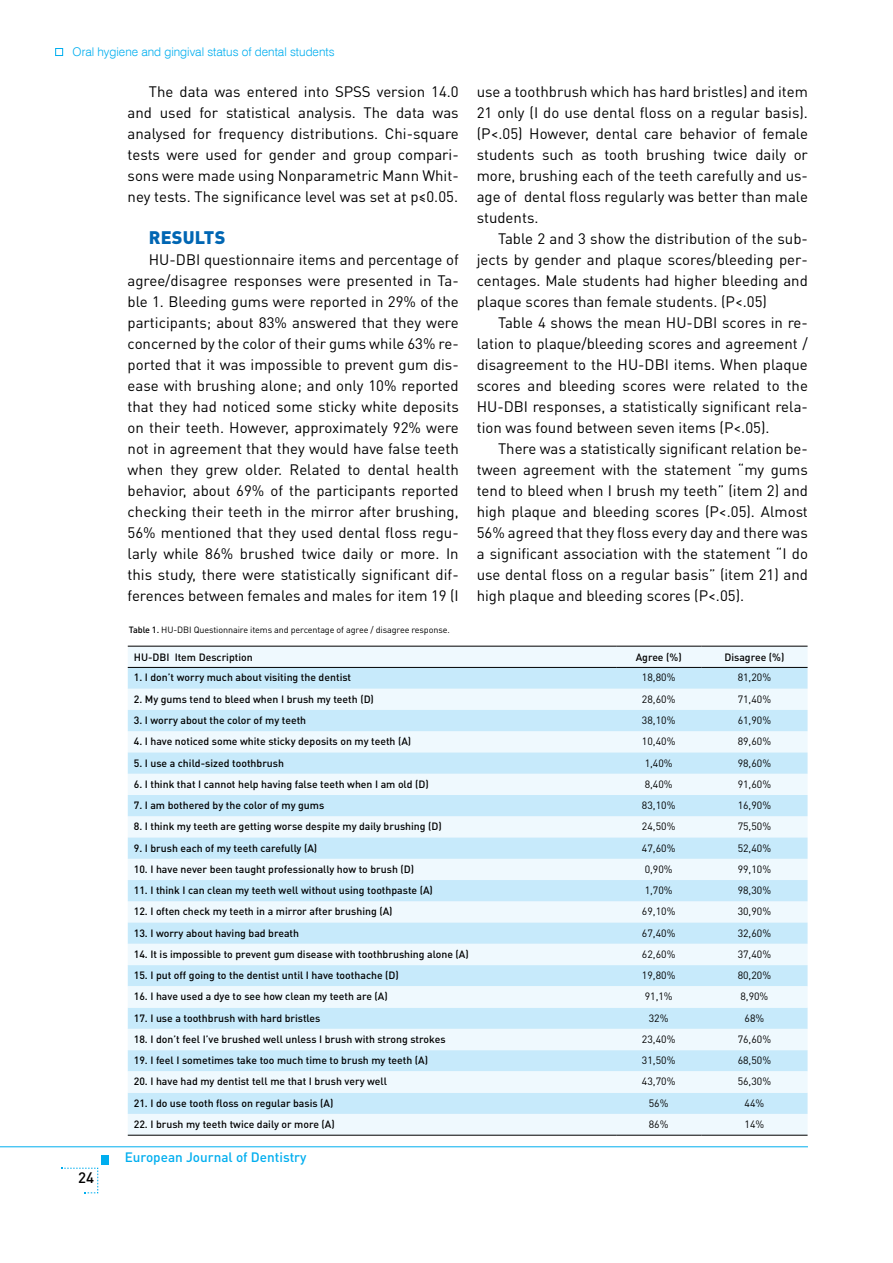
<style>
.page{position:relative;width:893px;height:1263px;background:#fff}
.page>*{position:absolute;margin:0;border:0;box-sizing:border-box;transform-origin:0 0}
.t1{font:900 18px "DIN Pro";color:#0066b3}
.t2{font:15px/21px "DIN Pro";color:#000;text-align:justify}
.t3{font:500 15px "DIN Pro";color:#000}
.t4{font:500 13.5px "DIN Pro";color:#00aeef}
.t5{font:300 12px "Swiss 721 BT";color:#00aeef}
.t6{font:500 10.5px "DIN Pro";color:#000}
.t7{font:10.5px "DIN Pro";color:#000}
.t8{font:9px "DIN Pro";letter-spacing:-.01em;color:#000}
.s1{font-weight:500}
</style>
<div class="page">
<hr style="left:0;top:1146px;width:808px;height:1px;background:#00aeef">
<div style="left:101px;top:1155px;width:7px;height:10px;background:#00aeef"></div>
<svg style="left:61px;top:1167px;width:37px;height:26px"></svg>
<div style="left:128px;top:647px;width:680px;height:275px;background:#eff9fe"></div>
<svg style="left:128px;top:668px;width:680px;height:233px;fill:#c7eafb"></svg>
<svg style="left:128px;top:922px;width:680px;height:22px;background:#c8eafb"></svg>
<svg style="left:128px;top:944px;width:680px;height:191px;fill:#eff9fe"></svg>
<hr style="left:128px;top:646px;width:488px;height:1px;background:#000">
<hr style="left:616px;top:646px;width:85px;height:1px;background:#000">
<hr style="left:701px;top:646px;width:107px;height:1px;background:#000">
<hr style="left:128px;top:667px;width:488px;height:1px;background:#000">
<hr style="left:616px;top:667px;width:85px;height:1px;background:#000">
<hr style="left:701px;top:667px;width:107px;height:1px;background:#000">
<hr style="left:128px;top:1135px;width:488px;height:1px;background:#000">
<hr style="left:616px;top:1135px;width:85px;height:1px;background:#000">
<hr style="left:701px;top:1135px;width:107px;height:1px;background:#000">
<div style="left:55px;top:48px;width:8px;height:8px;border:1px solid #00aeef"></div>
<p class="t5" style="left:73px;top:44px;width:263px">Oral hygiene and gingival status of dental students</p>
<p class="t2" style="left:128px;top:80px;width:333px;text-indent:21px">The data was entered into SPSS version 14.0 and used for statistical analysis. The data was analysed for frequency distributions. Chi-square tests were used for gender and group compari&shy;sons were made using Nonparametric Mann Whit&shy;ney tests. The significance level was set at p≤0.05.</p>
<p class="t1" style="left:149px;top:225px;width:67px">RESU LTS</p>
<p class="t2" style="left:128px;top:249px;width:333px;text-indent:21px">HU-DBI questionnaire items and percentage of agree/disagree responses were presented in Ta&shy;ble 1. Bleeding gums were reported in 29% of the participants; about 83% answered that they were concerned by the color of their gums while 63% re&shy;ported that it was impossible to prevent gum dis&shy;ease with brushing alone; and only 10% reported that they had noticed some sticky white deposits on their teeth. However, approximately 92% were not in agreement that they would have false teeth when they grew older. Related to dental health behavior, about 69% of the participants reported checking their teeth in the mirror after brushing, 56% mentioned that they used dental floss regu&shy;larly while 86% brushed twice daily or more. In this study, there were statistically significant dif&shy;ferences between females and males for item 19 (I</p>
<p class="t8" style="left:129px;top:623px;width:323px"><span class="s1">Table 1.</span> HU-DBI Questionnaire items and percentage of agree / disagree response.</p>
<p class="t2" style="left:477px;top:80px;width:333px">use a toothbrush which has hard bristles) and item 21 only (I do use dental floss on a regular basis). (P&lt;.05) However, dental care behavior of female students such as tooth brushing twice daily or more, brushing each of the teeth carefully and us&shy;age of dental floss regularly was better than male students.</p>
<p class="t2" style="left:477px;top:227px;width:333px;text-indent:21px">Table 2 and 3 show the distribution of the sub&shy;jects by gender and plaque scores/bleeding per&shy;centages. Male students had higher bleeding and plaque scores than female students. (P&lt;.05)</p>
<p class="t2" style="left:477px;top:311px;width:333px;text-indent:21px">Table 4 shows the mean HU-DBI scores in re&shy;lation to plaque/bleeding scores and agreement / disagreement to the HU-DBI items. When plaque scores and bleeding scores were related to the HU-DBI responses, a statistically significant rela&shy;tion was found between seven items (P&lt;.05).</p>
<p class="t2" style="left:477px;top:437px;width:333px;text-indent:21px">There was a statistically significant relation be&shy;tween agreement with the statement “my gums tend to bleed when I brush my teeth” (item 2) and high plaque and bleeding scores (P&lt;.05). Almost 56% agreed that they floss every day and there was a significant association with the statement “I do use dental floss on a regular basis” (item 21) and high plaque and bleeding scores (P&lt;.05).</p>
<p class="t6" style="left:134px;top:650px;width:121px">HU-DBI Item Description</p>
<p class="t6" style="left:636px;top:650px;width:47px">Agree (%)</p>
<p class="t6" style="left:724px;top:650px;width:61px">Disagree (%)</p>
<p class="t6" style="left:134px;top:670px;width:219px">1. I don’t worry much about visiting the dentist</p>
<p class="t7" style="left:642px;top:670px;width:35px">18,80%</p>
<p class="t7" style="left:738px;top:670px;width:35px">81,20%</p>
<p class="t6" style="left:134px;top:692px;width:242px">2. My gums tend to bleed when I brush my teeth (D)</p>
<p class="t7" style="left:642px;top:692px;width:35px">28,60%</p>
<p class="t7" style="left:738px;top:692px;width:35px">71,40%</p>
<p class="t6" style="left:134px;top:713px;width:174px">3. I worry about the color of my teeth</p>
<p class="t7" style="left:642px;top:713px;width:35px">38,10%</p>
<p class="t7" style="left:738px;top:713px;width:35px">61,90%</p>
<p class="t6" style="left:134px;top:734px;width:279px">4. I have noticed some white sticky deposits on my teeth (A)</p>
<p class="t7" style="left:642px;top:734px;width:35px">10,40%</p>
<p class="t7" style="left:738px;top:734px;width:35px">89,60%</p>
<p class="t6" style="left:134px;top:755px;width:152px">5. I use a child-sized toothbrush</p>
<p class="t7" style="left:645px;top:755px;width:29px">1,40%</p>
<p class="t7" style="left:738px;top:755px;width:35px">98,60%</p>
<p class="t6" style="left:134px;top:777px;width:297px">6. I think that I cannot help having false teeth when I am old (D)</p>
<p class="t7" style="left:645px;top:777px;width:29px">8,40%</p>
<p class="t7" style="left:738px;top:777px;width:35px">91,60%</p>
<p class="t6" style="left:134px;top:798px;width:192px">7. I am bothered by the color of my gums</p>
<p class="t7" style="left:642px;top:798px;width:35px">83,10%</p>
<p class="t7" style="left:738px;top:798px;width:35px">16,90%</p>
<p class="t6" style="left:134px;top:819px;width:310px">8. I think my teeth are getting worse despite my daily brushing (D)</p>
<p class="t7" style="left:642px;top:819px;width:35px">24,50%</p>
<p class="t7" style="left:738px;top:819px;width:35px">75,50%</p>
<p class="t6" style="left:134px;top:841px;width:185px">9. I brush each of my teeth carefully (A)</p>
<p class="t7" style="left:642px;top:841px;width:35px">47,60%</p>
<p class="t7" style="left:738px;top:841px;width:35px">52,40%</p>
<p class="t6" style="left:134px;top:862px;width:282px">10. I have never been taught professionally how to brush (D)</p>
<p class="t7" style="left:645px;top:862px;width:29px">0,90%</p>
<p class="t7" style="left:738px;top:862px;width:35px">99,10%</p>
<p class="t6" style="left:134px;top:883px;width:301px">11. I think I can clean my teeth well without using toothpaste (A)</p>
<p class="t7" style="left:645px;top:883px;width:29px">1,70%</p>
<p class="t7" style="left:738px;top:883px;width:35px">98,30%</p>
<p class="t6" style="left:134px;top:904px;width:260px">12. I often check my teeth in a mirror after brushing (A)</p>
<p class="t7" style="left:642px;top:904px;width:35px">69,10%</p>
<p class="t7" style="left:738px;top:904px;width:35px">30,90%</p>
<p class="t6" style="left:134px;top:926px;width:167px">13. I worry about having bad breath</p>
<p class="t7" style="left:642px;top:926px;width:35px">67,40%</p>
<p class="t7" style="left:738px;top:926px;width:35px">32,60%</p>
<p class="t6" style="left:134px;top:947px;width:337px">14. It is impossible to prevent gum disease with toothbrushing alone (A)</p>
<p class="t7" style="left:642px;top:947px;width:35px">62,60%</p>
<p class="t7" style="left:738px;top:947px;width:35px">37,40%</p>
<p class="t6" style="left:134px;top:968px;width:267px">15. I put off going to the dentist until I have toothache (D)</p>
<p class="t7" style="left:642px;top:968px;width:35px">19,80%</p>
<p class="t7" style="left:738px;top:968px;width:35px">80,20%</p>
<p class="t6" style="left:134px;top:989px;width:256px">16. I have used a dye to see how clean my teeth are (A)</p>
<p class="t7" style="left:645px;top:989px;width:29px">91,1%</p>
<p class="t7" style="left:740px;top:989px;width:29px">8,90%</p>
<p class="t6" style="left:134px;top:1011px;width:188px">17. I use a toothbrush with hard bristles</p>
<p class="t7" style="left:649px;top:1011px;width:21px">32%</p>
<p class="t7" style="left:744px;top:1011px;width:21px">68%</p>
<p class="t6" style="left:134px;top:1032px;width:313px">18. I don’t feel I’ve brushed well unless I brush with strong strokes</p>
<p class="t7" style="left:642px;top:1032px;width:35px">23,40%</p>
<p class="t7" style="left:738px;top:1032px;width:35px">76,60%</p>
<p class="t6" style="left:134px;top:1053px;width:296px">19. I feel I sometimes take too much time to brush my teeth (A)</p>
<p class="t7" style="left:642px;top:1053px;width:35px">31,50%</p>
<p class="t7" style="left:738px;top:1053px;width:35px">68,50%</p>
<p class="t6" style="left:134px;top:1074px;width:255px">20. I have had my dentist tell me that I brush very well</p>
<p class="t7" style="left:642px;top:1074px;width:35px">43,70%</p>
<p class="t7" style="left:738px;top:1074px;width:35px">56,30%</p>
<p class="t6" style="left:134px;top:1096px;width:201px">21. I do use tooth floss on regular basis (A)</p>
<p class="t7" style="left:649px;top:1096px;width:21px">56%</p>
<p class="t7" style="left:744px;top:1096px;width:21px">44%</p>
<p class="t6" style="left:134px;top:1117px;width:202px">22. I brush my teeth twice daily or more (A)</p>
<p class="t7" style="left:649px;top:1117px;width:21px">86%</p>
<p class="t7" style="left:744px;top:1117px;width:21px">14%</p>
<p class="t3" style="left:78px;top:1167px;width:17px">24</p>
<p class="t4" style="left:125px;top:1148px;width:183px">European Journal of Dentistry</p>
</div>
